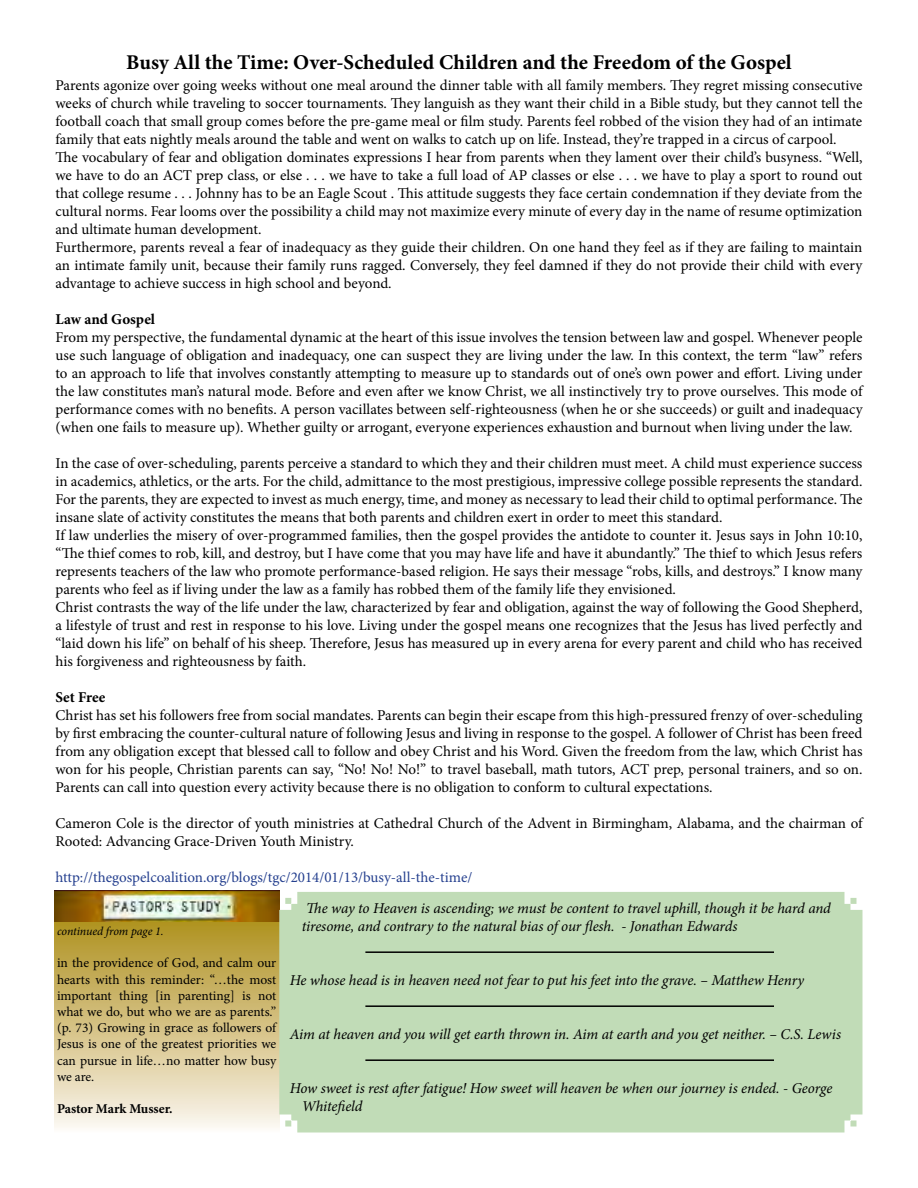
<style>
.page{position:relative;width:918px;height:1188px;background:#fff}
.page>*{position:absolute;margin:0;border:0;box-sizing:border-box;transform-origin:0 0}
.t1{font:700 21px "Minion Pro";color:#000}
.t2{font:15px/18px "Minion Pro";color:#000}
.t3{font:italic 15px/18px "Minion Pro";letter-spacing:-.01em;color:#000}
.t4{font:15px "Minion Pro";color:#25408f}
.t5{font:700 15px "Minion Pro";color:#000}
.t6{font:13.5px/16.2px "Minion Pro";letter-spacing:-.005em;color:#000;text-align:justify}
.t7{font:700 13.5px "Minion Pro";letter-spacing:-.005em;color:#000}
.t8{font:italic 12px "Minion Pro";letter-spacing:-.01em;color:#000}
</style>
<div class="page">
<div style="left:54px;top:922px;width:225px;height:212px;background:linear-gradient(to bottom,#af911f,#fcf7f2)"></div>
<img style="left:54px;top:890px;width:225px;height:32px">
<div style="left:279px;top:892px;width:583px;height:240px;background:#c1dcb7"></div>
<hr style="left:365px;top:951px;width:409px;height:2px;background:#000">
<hr style="left:365px;top:1005px;width:409px;height:2px;background:#000">
<hr style="left:365px;top:1059px;width:409px;height:2px;background:#000">
<h1 class="t1" style="left:126px;top:48px;width:667px">Busy All the Time: Over-Scheduled Children and the Freedom of the Gospel</h1>
<p class="t2" style="left:56px;top:77px;width:809px">Parents agonize over going weeks without one meal around the dinner table with all family members. They regret missing consecutive weeks of church while traveling to soccer tournaments. They languish as they want their child in a Bible study, but they cannot tell the football coach that small group comes before the pre-game meal or film study. Parents feel robbed of the vision they had of an intimate family that eats nightly meals around the table and went on walks to catch up on life. Instead, they’re trapped in a circus of carpool.<br>The vocabulary of fear and obligation dominates expressions I hear from parents when they lament over their child’s busyness. “Well, we have to do an ACT prep class, or else . . . we have to take a full load of AP classes or else . . . we have to play a sport to round out that college resume . . . Johnny has to be an Eagle Scout . This attitude suggests they face certain condemnation if they deviate from the cultural norms. Fear looms over the possibility a child may not maximize every minute of every day in the name of resume optimization and ultimate human development.<br>Furthermore, parents reveal a fear of inadequacy as they guide their children. On one hand they feel as if they are failing to maintain an intimate family unit, because their family runs ragged. Conversely, they feel damned if they do not provide their child with every advantage to achieve success in high school and beyond.</p>
<p class="t5" style="left:56px;top:309px;width:101px">Law and Gospel</p>
<p class="t2" style="left:56px;top:329px;width:809px;text-align:justify">From my perspective, the fundamental dynamic at the heart of this issue involves the tension between law and gospel. Whenever people use such language of obligation and inadequacy, one can suspect they are living under the law. In this context, the term “law” refers to an approach to life that involves constantly attempting to measure up to standards out of one’s own power and effort. Living under the law constitutes man’s natural mode. Before and even after we know Christ, we all instinctively try to prove ourselves. This mode of performance comes with no benefits. A person vacillates between self-righteousness (when he or she succeeds) or guilt and inadequacy (when one fails to measure up). Whether guilty or arrogant, everyone experiences exhaustion and burnout when living under the law.</p>
<p class="t2" style="left:56px;top:455px;width:809px">In the case of over-scheduling, parents perceive a standard to which they and their children must meet. A child must experience success in academics, athletics, or the arts. For the child, admittance to the most prestigious, impressive college possible represents the standard.<br>For the parents, they are expected to invest as much energy, time, and money as necessary to lead their child to optimal performance. The insane slate of activity constitutes the means that both parents and children exert in order to meet this standard.<br>If law underlies the misery of over-programmed families, then the gospel provides the antidote to counter it. Jesus says in John 10:10, “The thief comes to rob, kill, and destroy, but I have come that you may have life and have it abundantly.” The thief to which Jesus refers represents teachers of the law who promote performance-based religion. He says their message “robs, kills, and destroys.” I know many parents who feel as if living under the law as a family has robbed them of the family life they envisioned.<br>Christ contrasts the way of the life under the law, characterized by fear and obligation, against the way of following the Good Shepherd, a lifestyle of trust and rest in response to his love. Living under the gospel means one recognizes that the Jesus has lived perfectly and “laid down his life” on behalf of his sheep. Therefore, Jesus has measured up in every arena for every parent and child who has received his forgiveness and righteousness by faith.</p>
<p class="t5" style="left:56px;top:687px;width:51px">Set Free</p>
<p class="t2" style="left:56px;top:707px;width:809px;text-align:justify">Christ has set his followers free from social mandates. Parents can begin their escape from this high-pressured frenzy of over-scheduling by first embracing the counter-cultural nature of following Jesus and living in response to the gospel. A follower of Christ has been freed from any obligation except that blessed call to follow and obey Christ and his Word. Given the freedom from the law, which Christ has won for his people, Christian parents can say, “No! No! No!” to travel baseball, math tutors, ACT prep, personal trainers, and so on.<br>Parents can call into question every activity because there is no obligation to conform to cultural expectations.</p>
<p class="t2" style="left:56px;top:815px;width:809px">Cameron Cole is the director of youth ministries at Cathedral Church of the Advent in Birmingham, Alabama, and the chairman of<br>Rooted: Advancing Grace-Driven Youth Ministry.</p>
<p class="t4" style="left:56px;top:868px;width:419px">http://thegospelcoalition.org/blogs/tgc/2014/01/13/busy-all-the-time/</p>
<p class="t8" style="left:57px;top:923px;width:108px">continued from page 1.</p>
<p class="t6" style="left:57px;top:955px;width:221px">in the providence of God, and calm our hearts with this reminder: “…the most important thing [in parenting] is not what we do, but who we are as parents.” (p. 73) Growing in grace as followers of Jesus is one of the greatest priorities we can pursue in life…no matter how busy we are.</p>
<p class="t7" style="left:57px;top:1099px;width:117px">Pastor Mark Musser.</p>
<p class="t3" style="left:302px;top:899px;width:531px;text-indent:4px">The way to Heaven is ascending; we must be content to travel uphill, though it be hard and tiresome, and contrary to the natural bias of our flesh. - Jonathan Edwards</p>
<p class="t3" style="left:290px;top:971px;width:516px">He whose head is in heaven need not fear to put his feet into the grave. – Matthew Henry</p>
<p class="t3" style="left:290px;top:1025px;width:553px">Aim at heaven and you will get earth thrown in. Aim at earth and you get neither. – C.S. Lewis</p>
<p class="t3" style="left:302px;top:1079px;width:532px;text-indent:-12px">How sweet is rest after fatigue! How sweet will heaven be when our journey is ended. - George<br>Whitefield</p>
</div>
